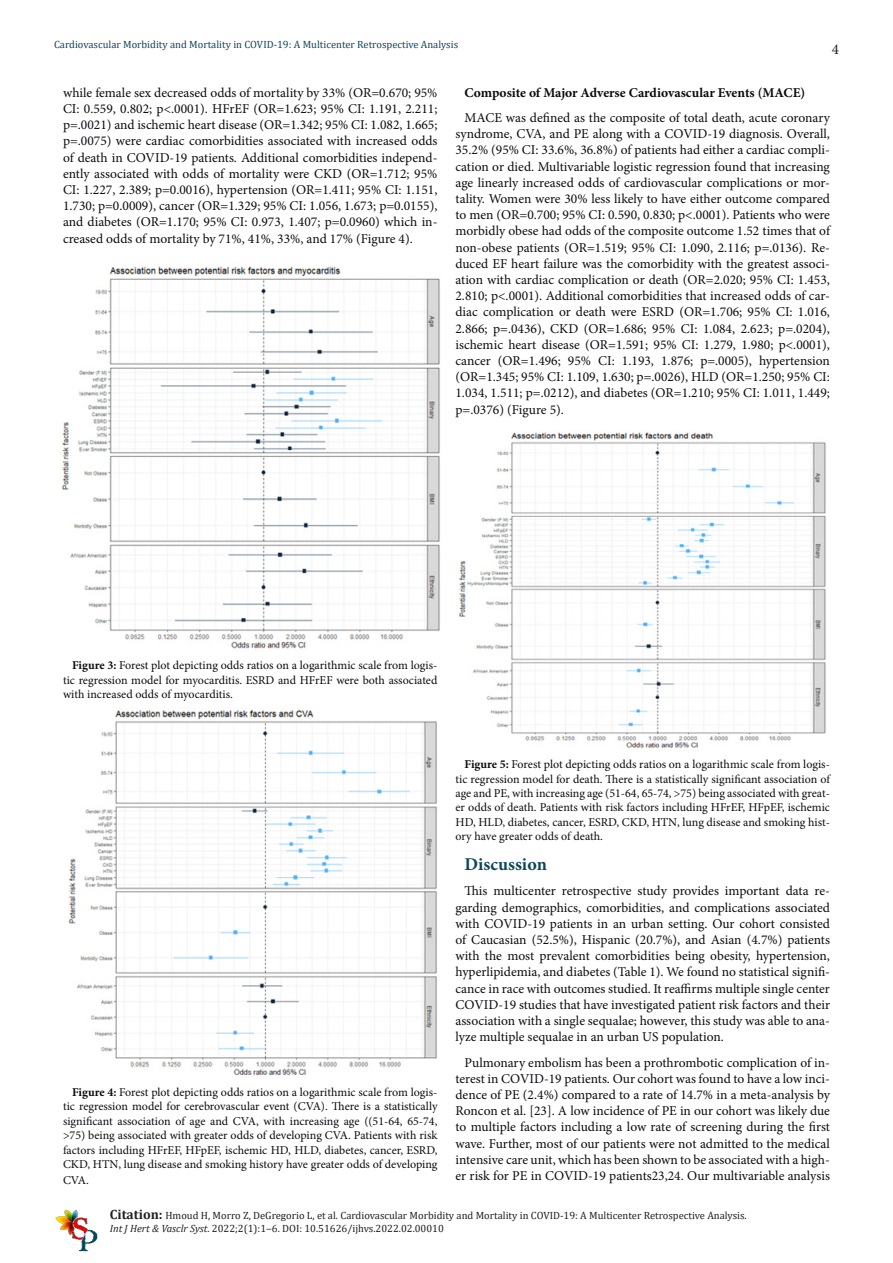
<style>
.page{position:relative;width:893px;height:1263px;background:#fff}
.page>*{position:absolute;margin:0;border:0;box-sizing:border-box;transform-origin:0 0}
.t1{font:700 18px "Minion Pro";color:#0c465a}
.t2{font:15px "Minion Pro";color:#231f20}
.t3{font:13.5px/16.2px "Minion Pro";color:#0c0b10;text-align:justify}
.t4{font:700 13.5px "Minion Pro";letter-spacing:-.005em;color:#0c0b10}
.t5{font:12px/14.4px "Minion Pro";letter-spacing:-.005em;color:#0c0b10;text-align:justify}
.t6{font:10.5px/12.6px "Cambria";color:#231f20}
.t7{font:10.5px "Cambria";color:#11475a}
.s1{font-weight:700}
.s2{font-weight:700;font-size:13.5px}
.s3{font-style:italic}
</style>
<div class="page">
<img style="left:55px;top:1209px;width:43px;height:43px">
<img style="left:61px;top:266px;width:379px;height:383px">
<img style="left:68px;top:710px;width:369px;height:367px">
<img style="left:459px;top:430px;width:367px;height:319px">
<p class="t7" style="left:54px;top:39px;width:406px">Cardiovascular Morbidity and Mortality in COVID-19: A Multicenter Retrospective Analysis</p>
<p class="t2" style="left:832px;top:39px;width:9px">4</p>
<p class="t3" style="left:63px;top:84px;width:376px">while female sex decreased odds of mortality by 33% (OR=0.670; 95% CI: 0.559, 0.802; p&lt;.0001). HFrEF (OR=1.623; 95% CI: 1.191, 2.211; p=.0021) and ischemic heart disease (OR=1.342; 95% CI: 1.082, 1.665; p=.0075) were cardiac comorbidities associated with increased odds of death in COVID-19 patients. Additional comorbidities independ&shy;ently associated with odds of mortality were CKD (OR=1.712; 95% CI: 1.227, 2.389; p=0.0016), hypertension (OR=1.411; 95% CI: 1.151, 1.730; p=0.0009), cancer (OR=1.329; 95% CI: 1.056, 1.673; p=0.0155), and diabetes (OR=1.170; 95% CI: 0.973, 1.407; p=0.0960) which in&shy;creased odds of mortality by 71%, 41%, 33%, and 17% (Figure 4).</p>
<p class="t4" style="left:464px;top:83px;width:342px">Composite of Major Adverse Cardiovascular Events (MACE)</p>
<p class="t3" style="left:455px;top:110px;width:376px;text-indent:9px">MACE was defined as the composite of total death, acute coronary syndrome, CVA, and PE along with a COVID-19 diagnosis. Overall, 35.2% (95% CI: 33.6%, 36.8%) of patients had either a cardiac compli&shy;cation or died. Multivariable logistic regression found that increasing age linearly increased odds of cardiovascular complications or mor&shy;tality. Women were 30% less likely to have either outcome compared to men (OR=0.700; 95% CI: 0.590, 0.830; p&lt;.0001). Patients who were morbidly obese had odds of the composite outcome 1.52 times that of non-obese patients (OR=1.519; 95% CI: 1.090, 2.116; p=.0136). Re&shy;duced EF heart failure was the comorbidity with the greatest associ&shy;ation with cardiac complication or death (OR=2.020; 95% CI: 1.453, 2.810; p&lt;.0001). Additional comorbidities that increased odds of car&shy;diac complication or death were ESRD (OR=1.706; 95% CI: 1.016, 2.866; p=.0436), CKD (OR=1.686; 95% CI: 1.084, 2.623; p=.0204), ischemic heart disease (OR=1.591; 95% CI: 1.279, 1.980; p&lt;.0001), cancer (OR=1.496; 95% CI: 1.193, 1.876; p=.0005), hypertension (OR=1.345; 95% CI: 1.109, 1.630; p=.0026), HLD (OR=1.250; 95% CI:<br>1.034, 1.511; p=.0212), and diabetes (OR=1.210; 95% CI: 1.011, 1.449; p=.0376) (Figure 5).</p>
<p class="t5" style="left:63px;top:658px;width:376px;text-indent:9px"><span class="s1">Figure 3:</span> Forest plot depicting odds ratios on a logarithmic scale from logis&shy;tic regression model for myocarditis. ESRD and HFrEF were both associated with increased odds of myocarditis.</p>
<p class="t5" style="left:63px;top:1085px;width:376px;text-indent:9px"><span class="s1">Figure 4:</span> Forest plot depicting odds ratios on a logarithmic scale from logis&shy;tic regression model for cerebrovascular event (CVA). There is a statistically significant association of age and CVA, with increasing age ((51-64, 65-74, &gt;75) being associated with greater odds of developing CVA. Patients with risk factors including HFrEF, HFpEF, ischemic HD, HLD, diabetes, cancer, ESRD, CKD, HTN, lung disease and smoking history have greater odds of developing</p>
<p class="t5" style="left:63px;top:1173px;width:27px">CVA.</p>
<p class="t5" style="left:455px;top:757px;width:376px;text-indent:9px"><span class="s1">Figure 5:</span> Forest plot depicting odds ratios on a logarithmic scale from logis&shy;tic regression model for death. There is a statistically significant association of age and PE, with increasing age (51-64, 65-74, &gt;75) being associated with great&shy;er odds of death. Patients with risk factors including HFrEF, HFpEF, ischemic HD, HLD, diabetes, cancer, ESRD, CKD, HTN, lung disease and smoking hist&shy;ory have greater odds of death.</p>
<p class="t1" style="left:464px;top:852px;width:84px">Discussion</p>
<p class="t3" style="left:455px;top:883px;width:376px;text-indent:9px">This multicenter retrospective study provides important data re&shy;garding demographics, comorbidities, and complications associated with COVID-19 patients in an urban setting. Our cohort consisted of Caucasian (52.5%), Hispanic (20.7%), and Asian (4.7%) patients with the most prevalent comorbidities being obesity, hypertension, hyperlipidemia, and diabetes (Table 1). We found no statistical signifi&shy;cance in race with outcomes studied. It reaffirms multiple single center COVID-19 studies that have investigated patient risk factors and their association with a single sequalae; however, this study was able to ana&shy;lyze multiple sequalae in an urban US population.</p>
<p class="t3" style="left:455px;top:1054px;width:376px;text-indent:9px">Pulmonary embolism has been a prothrombotic complication of in&shy;terest in COVID-19 patients. Our cohort was found to have a low inci&shy;dence of PE (2.4%) compared to a rate of 14.7% in a meta-analysis by Roncon et al. [23]. A low incidence of PE in our cohort was likely due to multiple factors including a low rate of screening during the first wave. Further, most of our patients were not admitted to the medical intensive care unit, which has been shown to be associated with a high&shy;er risk for PE in COVID-19 patients23,24. Our multivariable analysis</p>
<p class="t6" style="left:110px;top:1209px;width:639px"><span class="s2">Citation:</span> Hmoud H, Morro Z, DeGregorio L, et al. Cardiovascular Morbidity and Mortality in COVID-19: A Multicenter Retrospective Analysis.<br><span class="s3">Int J Hert &amp; Vasclr Syst</span>. 2022;2(1):1‒6. DOI: 10.51626/ijhvs.2022.02.00010</p>
</div>
